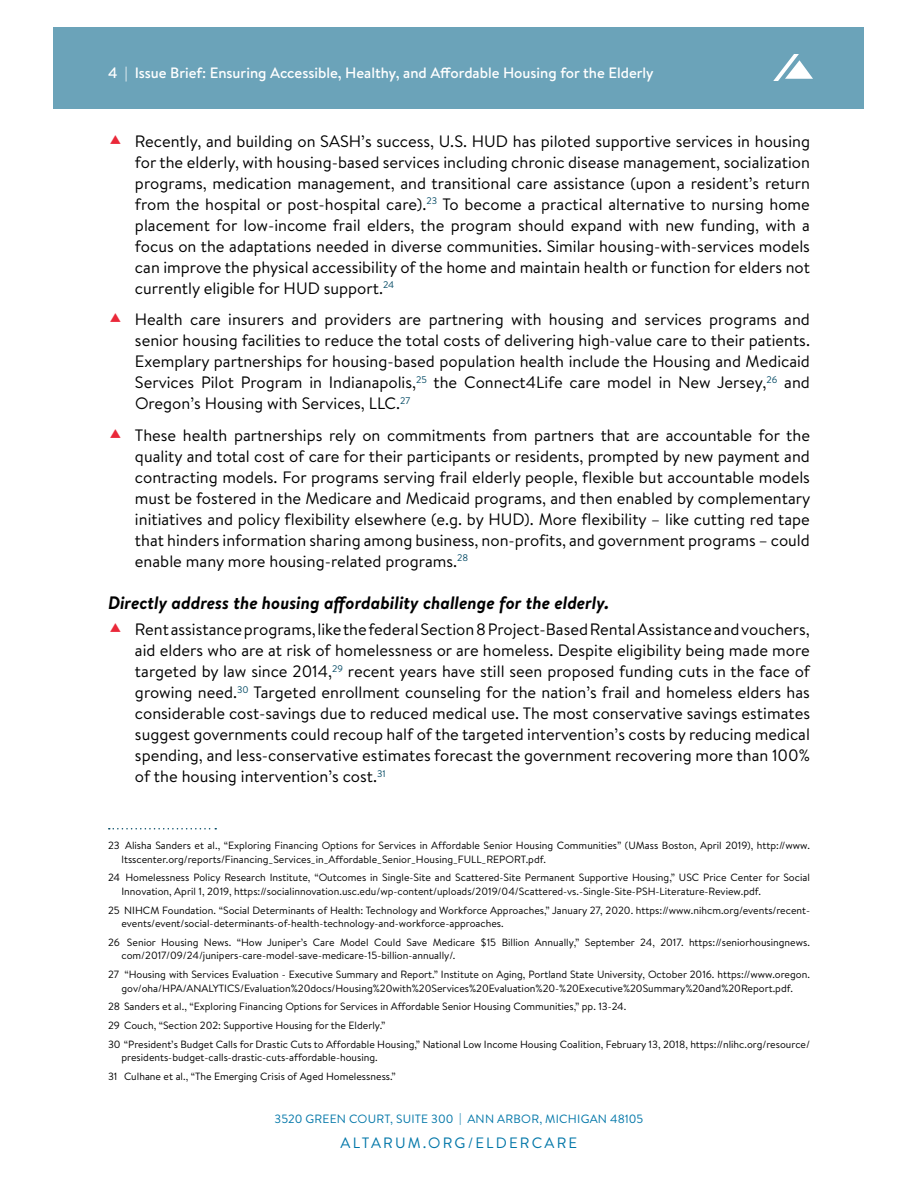
<style>
.page{position:relative;width:918px;height:1188px;background:#fff}
.page>*{position:absolute;margin:0;border:0;box-sizing:border-box;transform-origin:0 0}
.t1{font:italic 700 18px "Brandon Text";color:#000}
.t2{font:16.5px/21px "Brandon Text";color:#000;text-align:justify}
.t3{font:500 15px "Brandon Text";color:#fff}
.t4{font:15px "Brandon Text";letter-spacing:.145em;color:#0076a8}
.t5{font:12px "Brandon Text";letter-spacing:.02em;color:#0076a8}
.t6{font:10.5px/13.5px "Brandon Text";color:#000}
</style>
<div class="page">
<div style="left:54px;top:27px;width:810px;height:81px;background:#6ba3b9"></div>
<svg style="left:773px;top:54px;width:40px;height:27px"></svg>
<svg style="left:109px;top:828px;width:107px;height:2px"></svg>
<p class="t3" style="left:108px;top:62px;width:547px">4 | Issue Brief: Ensuring Accessible, Healthy, and Affordable Housing for the Elderly</p>
<p class="t2" style="left:135px;top:130px;width:677px">Recently, and building on SASH’s success, U.S. HUD has piloted supportive services in housing for the elderly, with housing-based services including chronic disease management, socialization programs, medication management, and transitional care assistance (upon a resident’s return from the hospital or post-hospital care).<sup>23</sup> To become a practical alternative to nursing home placement for low-income frail elders, the program should expand with new funding, with a focus on the adaptations needed in diverse communities. Similar housing-with-services models can improve the physical accessibility of the home and maintain health or function for elders not currently eligible for HUD support.<sup>24</sup></p>
<p class="t2" style="left:135px;top:308px;width:677px">Health care insurers and providers are partnering with housing and services programs and senior housing facilities to reduce the total costs of delivering high-value care to their patients.<br>Exemplary partnerships for housing-based population health include the Housing and Medicaid Services Pilot Program in Indianapolis,<sup>25</sup> the Connect4Life care model in New Jersey,<sup>26</sup> and Oregon’s Housing with Services, LLC.<sup>27</sup></p>
<p class="t2" style="left:135px;top:424px;width:677px">These health partnerships rely on commitments from partners that are accountable for the quality and total cost of care for their participants or residents, prompted by new payment and contracting models. For programs serving frail elderly people, flexible but accountable models must be fostered in the Medicare and Medicaid programs, and then enabled by complementary initiatives and policy flexibility elsewhere (e.g. by HUD). More flexibility – like cutting red tape that hinders information sharing among business, non-profits, and government programs – could enable many more housing-related programs.<sup>28</sup></p>
<p class="t1" style="left:108px;top:590px;width:503px">Directly address the housing affordability challenge for the elderly.</p>
<p class="t2" style="left:135px;top:618px;width:677px">Rent assistance programs, like the federal Section 8 Project-Based Rental Assistance and vouchers, aid elders who are at risk of homelessness or are homeless. Despite eligibility being made more targeted by law since 2014,<sup>29</sup> recent years have still seen proposed funding cuts in the face of growing need.<sup>30</sup> Targeted enrollment counseling for the nation’s frail and homeless elders has considerable cost-savings due to reduced medical use. The most conservative savings estimates suggest governments could recoup half of the targeted intervention’s costs by reducing medical spending, and less-conservative estimates forecast the government recovering more than 100% of the housing intervention’s cost.<sup>31</sup></p>
<p class="t6" style="left:122px;top:838px;width:690px;text-indent:-14px">23 Alisha Sanders et al., “Exploring Financing Options for Services in Affordable Senior Housing Communities” (UMass Boston, April 2019), http://www. ltsscenter.org/reports/Financing_Services_in_Affordable_Senior_Housing_FULL_REPORT.pdf.</p>
<p class="t6" style="left:122px;top:871px;width:690px;text-indent:-14px">24 Homelessness Policy Research Institute, “Outcomes in Single-Site and Scattered-Site Permanent Supportive Housing,” USC Price Center for Social<br>Innovation, April 1, 2019, https://socialinnovation.usc.edu/wp-content/uploads/2019/04/Scattered-vs.-Single-Site-PSH-Literature-Review.pdf.</p>
<p class="t6" style="left:122px;top:903px;width:690px;text-indent:-14px">25 NIHCM Foundation. “Social Determinants of Health: Technology and Workforce Approaches,” January 27, 2020. https://www.nihcm.org/events/recent&shy;events/event/social-determinants-of-health-technology-and-workforce-approaches.</p>
<p class="t6" style="left:122px;top:935px;width:690px;text-indent:-14px">26 Senior Housing News. “How Juniper’s Care Model Could Save Medicare $15 Billion Annually,” September 24, 2017. https://seniorhousingnews. com/2017/09/24/junipers-care-model-save-medicare-15-billion-annually/.</p>
<p class="t6" style="left:108px;top:967px;width:704px;text-align:center">27 “Housing with Services Evaluation - Executive Summary and Report.” Institute on Aging, Portland State University, October 2016. https://www.oregon. gov/oha/HPA/ANALYTICS/Evaluation%20docs/Housing%20with%20Services%20Evaluation%20-%20Executive%20Summary%20and%20Report.pdf.</p>
<p class="t6" style="left:108px;top:997px;width:704px;line-height:18.8px">28 Sanders et al., “Exploring Financing Options for Services in Affordable Senior Housing Communities,” pp. 13-24.<br>29 Couch, “Section 202: Supportive Housing for the Elderly.”<br>30 “President’s Budget Calls for Drastic Cuts to Affordable Housing,” National Low Income Housing Coalition, February 13, 2018, https://nlihc.org/resource/</p>
<p class="t6" style="left:108px;top:1048px;width:289px;line-height:18.8px;text-align:center">presidents-budget-calls-drastic-cuts-affordable-housing.<br>31 Culhane et al., “The Emerging Crisis of Aged Homelessness.”</p>
<p class="t5" style="left:275px;top:1111px;width:370px">3520 GREEN COURT, SUITE 300 | ANN ARBOR, MICHIGAN 48105</p>
<p class="t4" style="left:341px;top:1133px;width:238px">ALTARUM.ORG/ELDERCARE</p>
</div>
